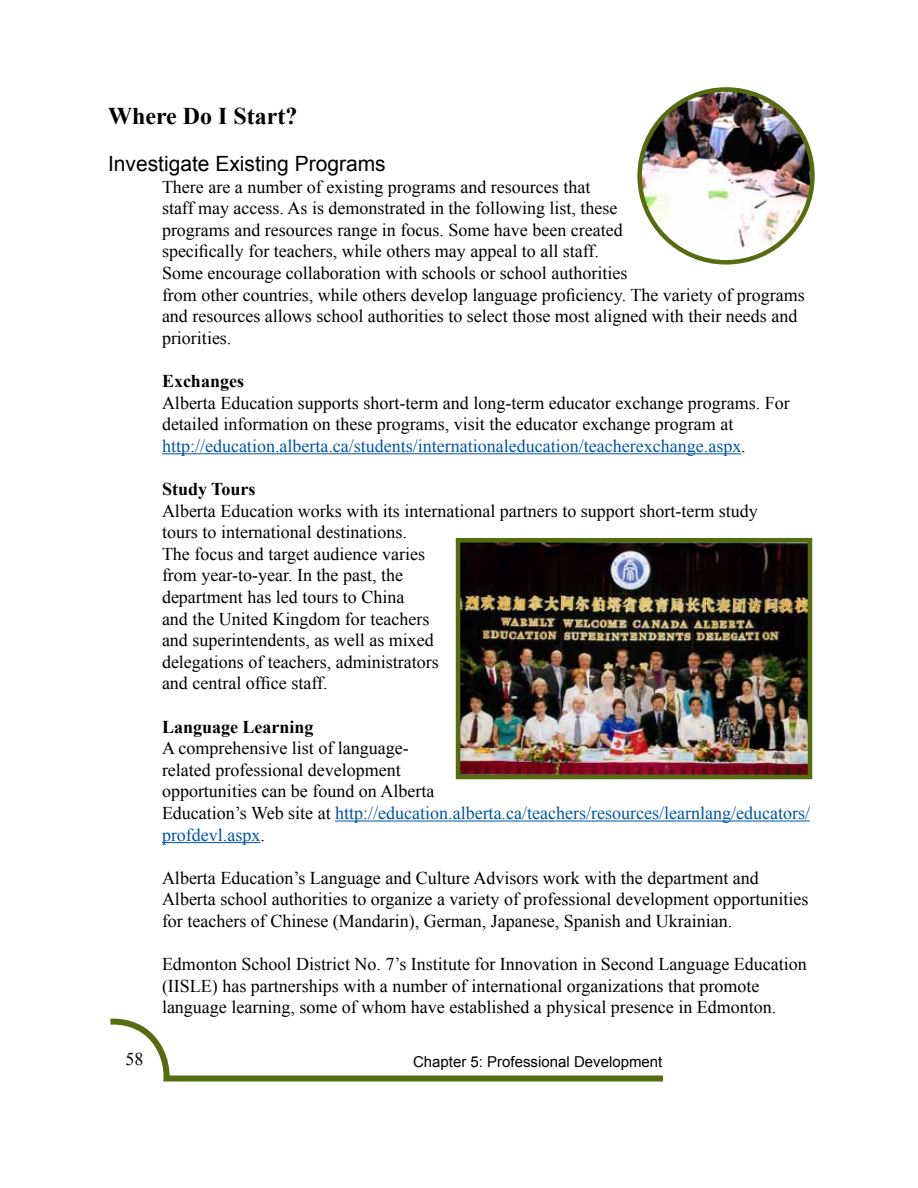
<style>
.page{position:relative;width:918px;height:1188px;background:#fff}
.page>*{position:absolute;margin:0;border:0;box-sizing:border-box;transform-origin:0 0}
.t1{font:700 24px "Times New Roman";color:#000}
.t2{font:21px "Arial";color:#000}
.t3{font:18px/21.6px "Times New Roman";color:#000}
.t4{font:700 18px "Times New Roman";color:#000}
.t5{font:15px "Arial";color:#000}
.s1{color:#0054a4}
</style>
<div class="page">
<svg style="left:110px;top:1018px;width:553px;height:64px"></svg>
<hr style="left:162px;top:453px;width:579px;height:1px;background:#0054a4">
<hr style="left:335px;top:821px;width:475px;height:1px;background:#0054a4">
<hr style="left:162px;top:842px;width:98px;height:1px;background:#0054a4">
<img style="left:461px;top:543px;width:346px;height:231px">
<div style="left:456px;top:538px;width:356px;height:241px;border:4px solid #566c11"></div>
<img style="left:640px;top:89px;width:172px;height:173px;border-radius:86px">
<div style="left:637px;top:87px;width:178px;height:178px;border:4px solid #566c11;border-radius:50%"></div>
<h1 class="t1" style="left:108px;top:100px;width:191px">Where Do I Start?</h1>
<p class="t2" style="left:108px;top:150px;width:279px">Investigate Existing Programs</p>
<p class="t3" style="left:162px;top:176px;width:644px">There are a number of existing programs and resources that<br>staff may access. As is demonstrated in the following list, these<br>programs and resources range in focus. Some have been created<br>specifically for teachers, while others may appeal to all staff.<br>Some encourage collaboration with schools or school authorities<br>from other countries, while others develop language proficiency. The variety of programs and resources allows school authorities to select those most aligned with their needs and priorities.</p>
<p class="t4" style="left:162px;top:369px;width:84px">Exchanges</p>
<p class="t3" style="left:162px;top:392px;width:629px">Alberta Education supports short-term and long-term educator exchange programs. For detailed information on these programs, visit the educator exchange program at <span class="s1">http://education.alberta.ca/students/internationaleducation/teacherexchange.aspx</span>.</p>
<p class="t4" style="left:162px;top:477px;width:95px">Study Tours</p>
<p class="t3" style="left:162px;top:500px;width:597px">Alberta Education works with its international partners to support short-term study tours to international destinations.<br>The focus and target audience varies<br>from year-to-year. In the past, the<br>department has led tours to China<br>and the United Kingdom for teachers<br>and superintendents, as well as mixed<br>delegations of teachers, administrators<br>and central office staff.</p>
<p class="t4" style="left:162px;top:714px;width:153px">Language Learning</p>
<p class="t3" style="left:162px;top:737px;width:650px">A comprehensive list of language-<br>related professional development<br>opportunities can be found on Alberta<br>Education’s Web site at <span class="s1">http://education.alberta.ca/teachers/resources/learnlang/educators/ profdevl.aspx</span>.</p>
<p class="t3" style="left:162px;top:867px;width:648px">Alberta Education’s Language and Culture Advisors work with the department and<br>Alberta school authorities to organize a variety of professional development opportunities for teachers of Chinese (Mandarin), German, Japanese, Spanish and Ukrainian.</p>
<p class="t3" style="left:162px;top:953px;width:646px">Edmonton School District No. 7’s Institute for Innovation in Second Language Education (IISLE) has partnerships with a number of international organizations that promote language learning, some of whom have established a physical presence in Edmonton.</p>
<p class="t3" style="left:126px;top:1048px;width:19px">58</p>
<p class="t5" style="left:413px;top:1052px;width:251px">Chapter 5: Professional Development</p>
</div>
